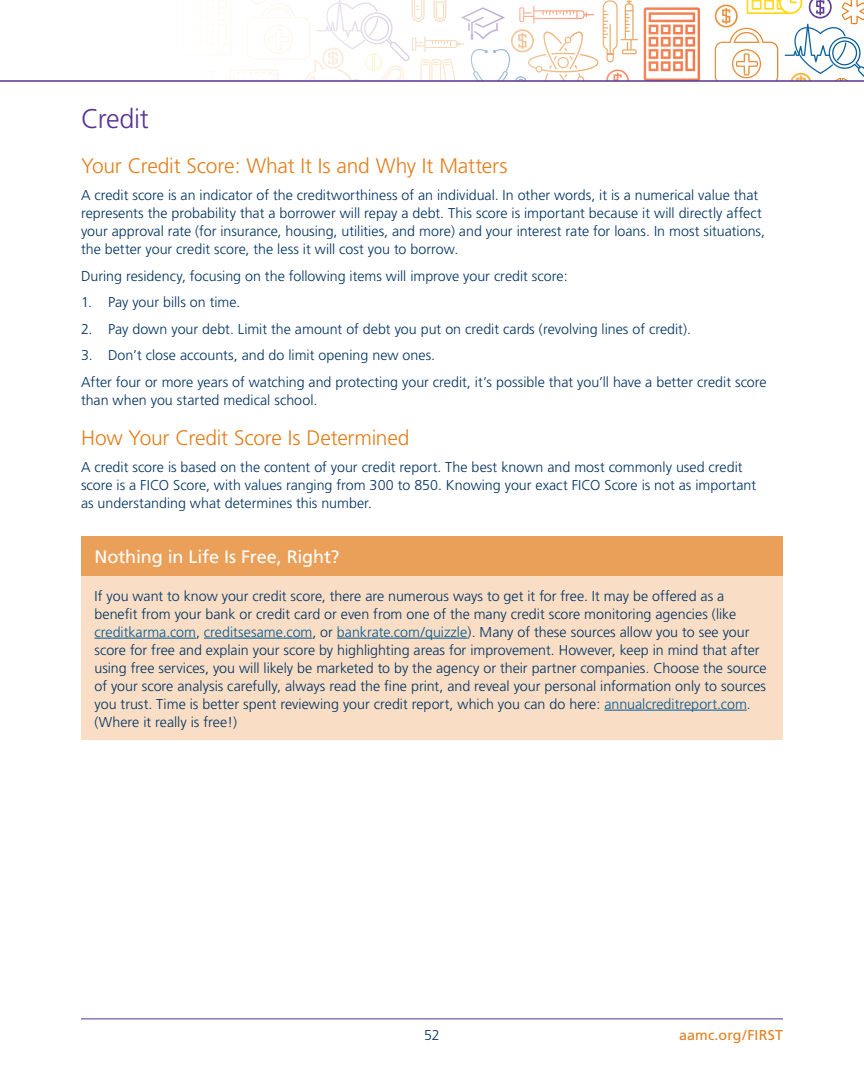
<style>
.page{position:relative;width:864px;height:1080px;background:#fff}
.page>*{position:absolute;margin:0;border:0;box-sizing:border-box;transform-origin:0 0}
.t1{font:300 27px "Frutiger";letter-spacing:-.015em;color:#573393}
.t2{font:300 21px "Frutiger";letter-spacing:-.01em;color:#e37f1c}
.t3{font:18px "Frutiger";letter-spacing:-.01em;color:#fff}
.t4{font:300 14.25px/18px "Frutiger";color:#003262}
.t5{font:14.25px "Frutiger";letter-spacing:.01em;color:#e37f1c}
.s1{color:#005a96}
</style>
<div class="page">
<hr style="left:81px;top:1018px;width:702px;height:1px;background:#573393">
<svg style="left:644px;top:7px;width:56px;height:73px"></svg>
<svg style="left:715px;top:0;width:148px;height:80px"></svg>
<svg style="left:249px;top:0;width:389px;height:80px"></svg>
<hr style="left:0;top:80px;width:864px;height:2px;background:#573393">
<div style="left:81px;top:536px;width:702px;height:41px;background:#eba05a"></div>
<div style="left:81px;top:577px;width:702px;height:163px;background:#f9dec5"></div>
<hr style="left:94px;top:638px;width:102px;height:1px;background:#005a96">
<hr style="left:204px;top:638px;width:108px;height:1px;background:#005a96">
<hr style="left:337px;top:638px;width:131px;height:1px;background:#005a96">
<hr style="left:604px;top:710px;width:143px;height:1px;background:#005a96">
<h1 class="t1" style="left:81px;top:104px;width:69px">Credit</h1>
<h2 class="t2" style="left:81px;top:154px;width:428px">Your Credit Score: What It Is and Why It Matters</h2>
<p class="t4" style="left:81px;top:186px;width:686px">A credit score is an indicator of the creditworthiness of an individual. In other words, it is a numerical value that represents the probability that a borrower will repay a debt. This score is important because it will directly affect your approval rate (for insurance, housing, utilities, and more) and your interest rate for loans. In most situations, the better your credit score, the less it will cost you to borrow.</p>
<p class="t4" style="left:81px;top:267px;width:488px">During residency, focusing on the following items will improve your credit score:</p>
<p class="t4" style="left:81px;top:293px;width:161px">1. Pay your bills on time.</p>
<p class="t4" style="left:81px;top:320px;width:612px">2. Pay down your debt. Limit the amount of debt you put on credit cards (revolving lines of credit).</p>
<p class="t4" style="left:81px;top:342px;width:687px;line-height:26.7px">3. Don’t close accounts, and do limit opening new ones.<br>After four or more years of watching and protecting your credit, it’s possible that you’ll have a better credit score</p>
<p class="t4" style="left:81px;top:391px;width:238px">than when you started medical school.</p>
<h2 class="t2" style="left:81px;top:426px;width:330px">How Your Credit Score Is Determined</h2>
<p class="t4" style="left:81px;top:458px;width:677px">A credit score is based on the content of your credit report. The best known and most commonly used credit score is a FICO Score, with values ranging from 300 to 850. Knowing your exact FICO Score is not as important as understanding what determines this number.</p>
<p class="t3" style="left:94px;top:546px;width:247px">Nothing in Life Is Free, Right?</p>
<p class="t4" style="left:94px;top:587px;width:674px">If you want to know your credit score, there are numerous ways to get it for free. It may be offered as a benefit from your bank or credit card or even from one of the many credit score monitoring agencies (like <span class="s1">creditkarma.com</span>, <span class="s1">creditsesame.com</span>, or <span class="s1">bankrate.com/quizzle</span>). Many of these sources allow you to see your score for free and explain your score by highlighting areas for improvement. However, keep in mind that after using free services, you will likely be marketed to by the agency or their partner companies. Choose the source of your score analysis carefully, always read the fine print, and reveal your personal information only to sources you trust. Time is better spent reviewing your credit report, which you can do here: <span class="s1">annualcreditreport.com</span>. (Where it really is free!)</p>
<p class="t4" style="left:424px;top:1026px;width:17px">52</p>
<p class="t5" style="left:679px;top:1026px;width:105px">aamc.org/FIRST</p>
</div>
